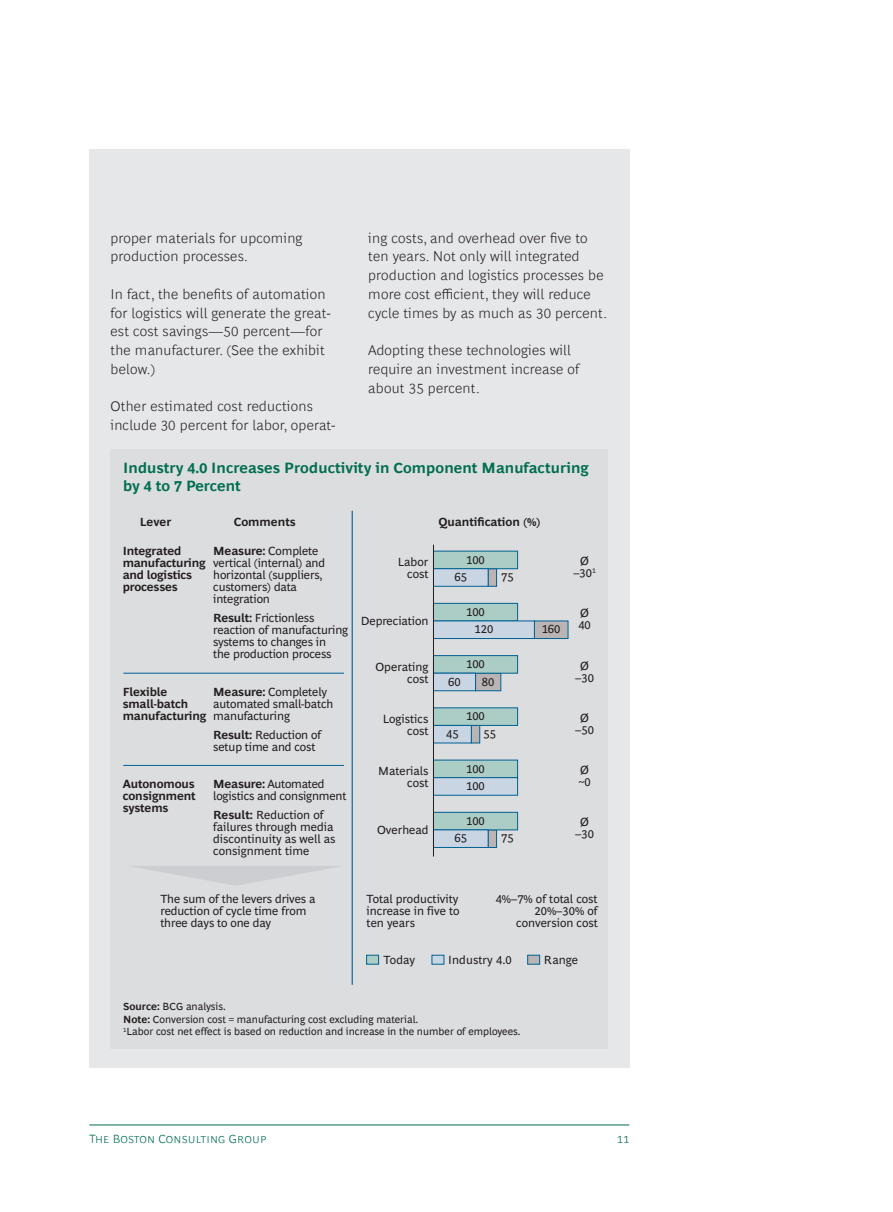
<style>
.page{position:relative;width:893px;height:1212px;background:#fff}
.page>*{position:absolute;margin:0;border:0;box-sizing:border-box;transform-origin:0 0}
.Exhibit_Title{font:700 15px/18.8px "Henderson BCG Sans";letter-spacing:.005em;color:#006e51}
.Sidebar_body_text{font:300 14.25px/18.8px "Henderson BCG Sans";letter-spacing:.015em;color:#231f20}
.t1{font:12px/12px "Henderson BCG Sans";letter-spacing:-.01em;color:#231f20}
.t2{font:700 12px/12px "Henderson BCG Sans";letter-spacing:-.01em;color:#231f20}
.t3{font:300 12px "Henderson BCG Sans";letter-spacing:.01em;color:#006e51}
.t4{font:12px "Henderson BCG Sans";letter-spacing:.01em;color:#231f20}
.Exhibit_footer{font:10.5px "Henderson BCG Sans";color:#231f20}
.Exhibit_footer_no_bo{font:10.5px "Henderson BCG Sans";color:#231f20}
.s1{font-weight:700}
</style>
<div class="page">
<hr style="left:89px;top:1125px;width:540px;height:1px;background:#006e51">
<div style="left:89px;top:149px;width:540px;height:919px;background:#e6e7e9"></div>
<div style="left:111px;top:449px;width:497px;height:599px;background:#dcdddf"></div>
<div style="left:488px;top:568px;width:9px;height:19px;background:#bab5b4;border:1px solid #006192"></div>
<div style="left:433px;top:551px;width:85px;height:18px;background:#accdc5"></div>
<div style="left:433px;top:568px;width:55px;height:19px;background:#cad5e3;border:1px solid #006192"></div>
<div style="left:534px;top:620px;width:34px;height:19px;background:#bab5b4;border:1px solid #006192"></div>
<div style="left:433px;top:603px;width:85px;height:18px;background:#accdc5;border:1px solid #006192"></div>
<div style="left:433px;top:620px;width:102px;height:19px;background:#cad5e3;border:1px solid #006192"></div>
<div style="left:433px;top:760px;width:85px;height:18px;background:#accdc5"></div>
<div style="left:433px;top:777px;width:85px;height:18px;background:#cad5e3;border:1px solid #006192"></div>
<div style="left:488px;top:829px;width:9px;height:19px;background:#bab5b4;border:1px solid #006192"></div>
<div style="left:433px;top:812px;width:85px;height:18px;background:#accdc5;border:1px solid #006192"></div>
<div style="left:433px;top:829px;width:55px;height:19px;background:#cad5e3;border:1px solid #006192"></div>
<div style="left:366px;top:955px;width:13px;height:9px;background:#accdc5;border:1px solid #006192"></div>
<div style="left:432px;top:955px;width:12px;height:9px;background:#cad5e3;border:1px solid #006192"></div>
<div style="left:527px;top:955px;width:13px;height:9px;background:#bab5b4;border:1px solid #006192"></div>
<div style="left:471px;top:725px;width:9px;height:18px;background:#bab5b4;border:1px solid #006192"></div>
<div style="left:433px;top:707px;width:85px;height:19px;background:#accdc5;border:1px solid #006192"></div>
<div style="left:433px;top:725px;width:39px;height:18px;background:#cad5e3;border:1px solid #006192"></div>
<div style="left:475px;top:673px;width:26px;height:18px;background:#bab5b4;border:1px solid #006192"></div>
<div style="left:433px;top:655px;width:85px;height:18px;background:#accdc5;border:1px solid #006192"></div>
<div style="left:433px;top:673px;width:43px;height:18px;background:#cad5e3;border:1px solid #006192"></div>
<hr style="left:433px;top:545px;width:1px;height:311px;background:#231f20">
<hr style="left:352px;top:511px;width:1px;height:474px;background:#006192">
<svg style="left:132px;top:866px;width:207px;height:20px"></svg>
<hr style="left:123px;top:673px;width:221px;height:1px;background:#006192">
<hr style="left:123px;top:765px;width:221px;height:1px;background:#006192">
<p class="Sidebar_body_text" style="left:111px;top:227px;width:194px">proper materials for upcoming production processes.</p>
<p class="Sidebar_body_text" style="left:111px;top:283px;width:221px">In fact, the benefits of automation for logistics will generate the great&shy;est cost savings—50 percent—for the manufacturer. (See the exhibit below.)</p>
<p class="Sidebar_body_text" style="left:111px;top:396px;width:226px">Other estimated cost reductions include 30 percent for labor, operat-</p>
<p class="Sidebar_body_text" style="left:368px;top:227px;width:240px">ing costs, and overhead over five to ten years. Not only will integrated production and logistics processes be more cost efficient, they will reduce cycle times by as much as 30 percent.</p>
<p class="Sidebar_body_text" style="left:368px;top:340px;width:213px">Adopting these technologies will require an investment increase of about 35 percent.</p>
<p class="Exhibit_Title" style="left:123px;top:457px;width:467px">Industry 4.0 Increases Productivity in Component Manufacturing by 4 to 7 Percent</p>
<p class="t2" style="left:140px;top:515px;width:33px">Lever</p>
<p class="t2" style="left:234px;top:515px;width:64px">Comments</p>
<p class="t2" style="left:438px;top:515px;width:104px">Quantification (%)</p>
<p class="t1" style="left:213px;top:544px;width:113px"><span class="s1">Measure:</span> Complete vertical (internal) and horizontal (suppliers, customers) data integration</p>
<p class="t1" style="left:213px;top:611px;width:136px"><span class="s1">Result:</span> Frictionless reaction of manufacturing systems to changes in<br>the production process</p>
<p class="t1" style="left:213px;top:685px;width:122px"><span class="s1">Measure:</span> Completely automated small-batch manufacturing</p>
<p class="t1" style="left:213px;top:728px;width:109px"><span class="s1">Result:</span> Reduction of setup time and cost</p>
<p class="t1" style="left:213px;top:777px;width:135px"><span class="s1">Measure:</span> Automated logistics and consignment</p>
<p class="t1" style="left:213px;top:808px;width:124px"><span class="s1">Result:</span> Reduction of failures through media discontinuity as well as consignment time</p>
<p class="t1" style="left:160px;top:892px;width:157px">The sum of the levers drives a reduction of cycle time from three days to one day</p>
<p class="t2" style="left:123px;top:544px;width:84px">Integrated manufacturing and logistics processes</p>
<p class="t1" style="left:398px;top:555px;width:32px;text-align:right">Labor cost</p>
<p class="t1" style="left:466px;top:552px;width:20px">100</p>
<p class="t1" style="left:573px;top:554px;width:24px;text-align:center">Ø –30<sup>1</sup></p>
<p class="t1" style="left:455px;top:570px;width:14px">65</p>
<p class="t1" style="left:501px;top:570px;width:14px">75</p>
<p class="t1" style="left:475px;top:602px;width:20px;line-height:17.5px;text-indent:-8px">100<br>120</p>
<p class="t1" style="left:578px;top:606px;width:14px">Ø<br>40</p>
<p class="t1" style="left:361px;top:613px;width:69px">Depreciation</p>
<p class="t1" style="left:542px;top:622px;width:20px">160</p>
<p class="t1" style="left:466px;top:657px;width:20px">100</p>
<p class="t1" style="left:375px;top:660px;width:55px;text-align:right">Operating cost</p>
<p class="t1" style="left:575px;top:658px;width:20px;text-align:center">Ø –30</p>
<p class="t1" style="left:448px;top:674px;width:14px">60</p>
<p class="t1" style="left:482px;top:674px;width:14px">80</p>
<p class="t2" style="left:123px;top:685px;width:85px">Flexible small-batch manufacturing</p>
<p class="t1" style="left:466px;top:709px;width:20px">100</p>
<p class="t1" style="left:383px;top:712px;width:47px;text-align:right">Logistics cost</p>
<p class="t1" style="left:575px;top:711px;width:20px;text-align:center">Ø –50</p>
<p class="t1" style="left:446px;top:727px;width:14px">45</p>
<p class="t1" style="left:484px;top:727px;width:14px">55</p>
<p class="t1" style="left:466px;top:759px;width:20px;line-height:17.5px">100<br>100</p>
<p class="t1" style="left:378px;top:764px;width:52px;text-align:right">Materials cost</p>
<p class="t1" style="left:578px;top:763px;width:14px">Ø ~0</p>
<p class="t2" style="left:123px;top:777px;width:75px;text-align:justify">Autonomous consignment systems</p>
<p class="t1" style="left:455px;top:811px;width:32px;line-height:17.5px;text-indent:12px">100<br>65</p>
<p class="t1" style="left:377px;top:822px;width:53px">Overhead</p>
<p class="t1" style="left:575px;top:815px;width:20px;text-align:center">Ø –30</p>
<p class="t1" style="left:501px;top:831px;width:14px">75</p>
<p class="t1" style="left:367px;top:892px;width:94px;text-align:justify">Total productivity increase in five to ten years</p>
<p class="t1" style="left:496px;top:892px;width:104px;text-align:right">4%–7% of total cost<br>20%–30% of conversion cost</p>
<p class="t1" style="left:383px;top:953px;width:33px">Today</p>
<p class="t4" style="left:448px;top:951px;width:65px">Industry 4.0</p>
<p class="t1" style="left:544px;top:953px;width:35px">Range</p>
<p class="Exhibit_footer" style="left:123px;top:998px;width:104px"><span class="s1">Source:</span> BCG analysis.</p>
<p class="Exhibit_footer" style="left:123px;top:1011px;width:296px"><span class="s1">Note:</span> Conversion cost = manufacturing cost excluding material.</p>
<p class="Exhibit_footer_no_bo" style="left:123px;top:1024px;width:399px"><sup>1</sup>Labor cost net effect is based on reduction and increase in the number of employees.</p>
<p class="t3" style="left:89px;top:1129px;width:179px">The Boston Consulting Group</p>
<p class="t3" style="left:617px;top:1129px;width:14px">11</p>
</div>
